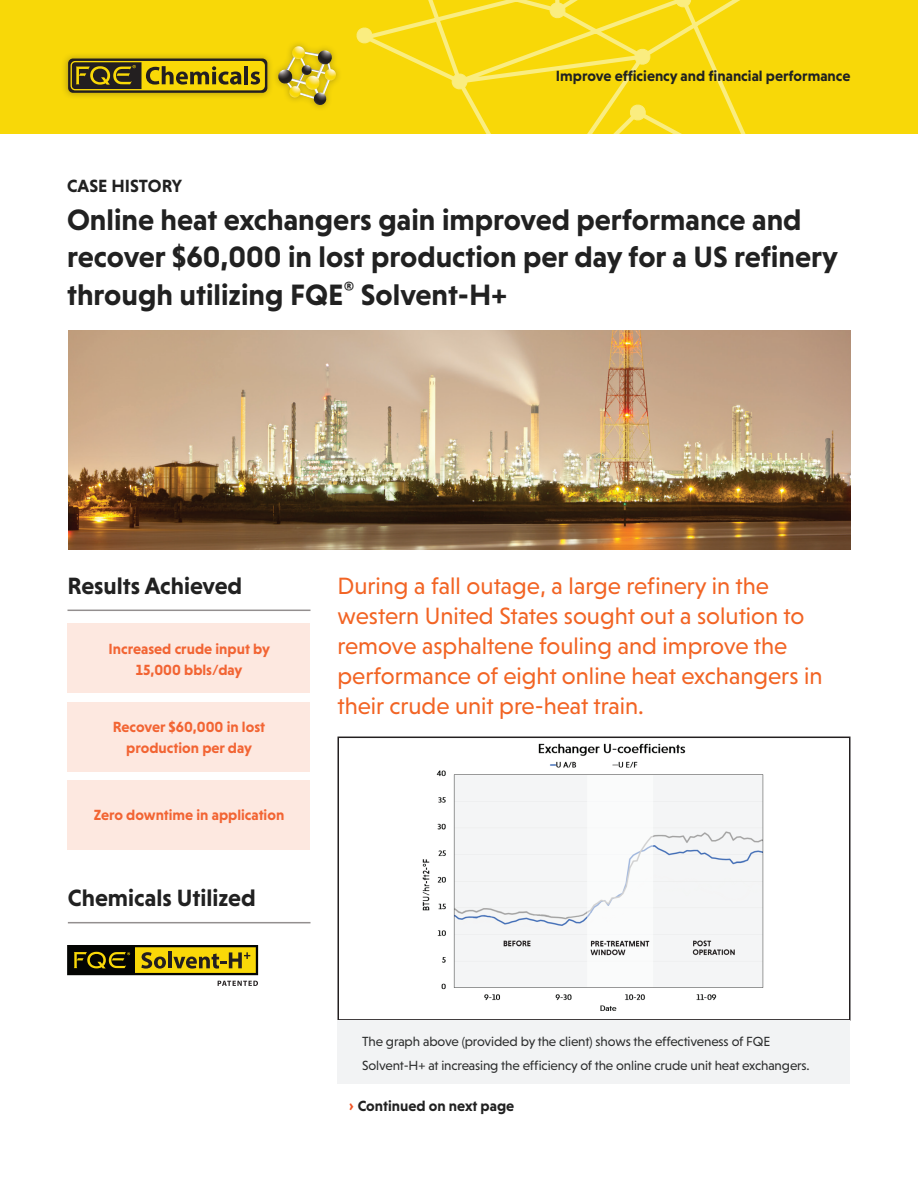
<style>
.page{position:relative;width:918px;height:1188px;background:#fff}
.page>*{position:absolute;margin:0;border:0;box-sizing:border-box;transform-origin:0 0}
.t1{font:700 30px/37.5px "Niveau Grotesk";color:#212121}
.t2{font:24px/30px "Niveau Grotesk";color:#f26424}
.t3{font:700 24px "Niveau Grotesk";color:#212121}
.t4{font:700 18px "Niveau Grotesk";color:#212121}
.t5{font:700 15px/21px "Niveau Grotesk";color:#f26433;text-align:center}
.t6{font:700 15px "Niveau Grotesk";color:#202121}
.t7{font:700 15px "Niveau Grotesk";color:#212121}
.t8{font:13.5px/24px "Niveau Grotesk";letter-spacing:-.01em;color:#2c2d2d}
.s1{font-weight:900;color:#f15322}
</style>
<div class="page">
<div style="left:0;top:0;width:918px;height:134px;background:#f8d808"></div>
<svg style="left:373px;top:0;width:373px;height:134px"></svg>
<svg style="left:675px;top:0;width:17px;height:8px"></svg>
<svg style="left:634px;top:48px;width:17px;height:17px"></svg>
<svg style="left:629px;top:104px;width:17px;height:17px"></svg>
<svg style="left:451px;top:73px;width:17px;height:17px"></svg>
<svg style="left:356px;top:27px;width:17px;height:17px"></svg>
<svg style="left:549px;top:2px;width:17px;height:16px"></svg>
<div style="left:61px;top:39px;width:282px;height:73px;background:#231f20;opacity:.34"></div>
<svg style="left:277px;top:46px;width:59px;height:59px"></svg>
<svg style="left:68px;top:59px;width:199px;height:34px"></svg>
<svg style="left:71px;top:61px;width:194px;height:29px"></svg>
<div style="left:68px;top:702px;width:242px;height:69px;background:#fde8e0"></div>
<div style="left:68px;top:624px;width:242px;height:69px;background:#fde8e0"></div>
<hr style="left:68px;top:610px;width:242px;height:1px;background:#938f8f">
<div style="left:68px;top:780px;width:242px;height:69px;background:#fde8e0"></div>
<hr style="left:68px;top:922px;width:243px;height:1px;background:#938f8f">
<img style="left:422px;top:743px;width:342px;height:268px">
<div style="left:338px;top:737px;width:512px;height:284px;border:2px solid #231f20"></div>
<div style="left:338px;top:1021px;width:512px;height:63px;background:#f2f3f4"></div>
<img style="left:68px;top:331px;width:783px;height:219px">
<svg style="left:67px;top:945px;width:191px;height:30px;background:#7a6b09"></svg>
<svg style="left:218px;top:981px;width:40px;height:5px"></svg>
<p class="t6" style="left:556px;top:68px;width:296px">Improve efficiency and financial performance</p>
<p class="t4" style="left:67px;top:176px;width:117px">CASE HISTORY</p>
<p class="t1" style="left:67px;top:201px;width:772px">Online heat exchangers gain improved performance and recover $60,000 in lost production per day for a US refinery through utilizing FQE<sup>®</sup> Solvent-H+</p>
<p class="t3" style="left:68px;top:572px;width:176px">Results Achieved</p>
<p class="t5" style="left:108px;top:638px;width:163px">Increased crude input by<br>15,000 bbls/day</p>
<p class="t5" style="left:113px;top:716px;width:154px">Recover $60,000 in lost production per day</p>
<p class="t5" style="left:94px;top:805px;width:192px">Zero downtime in application</p>
<p class="t3" style="left:68px;top:884px;width:189px">Chemicals Utilized</p>
<p class="t2" style="left:338px;top:571px;width:487px">During a fall outage, a large refinery in the western United States sought out a solution to remove asphaltene fouling and improve the performance of eight online heat exchangers in their crude unit pre-heat train.</p>
<p class="t8" style="left:362px;top:1029px;width:449px">The graph above (provided by the client) shows the effectiveness of FQE<br>Solvent-H+ at increasing the efficiency of the online crude unit heat exchangers.</p>
<p class="t7" style="left:349px;top:1097px;width:167px"><span class="s1">›</span> Continued on next page</p>
</div>
